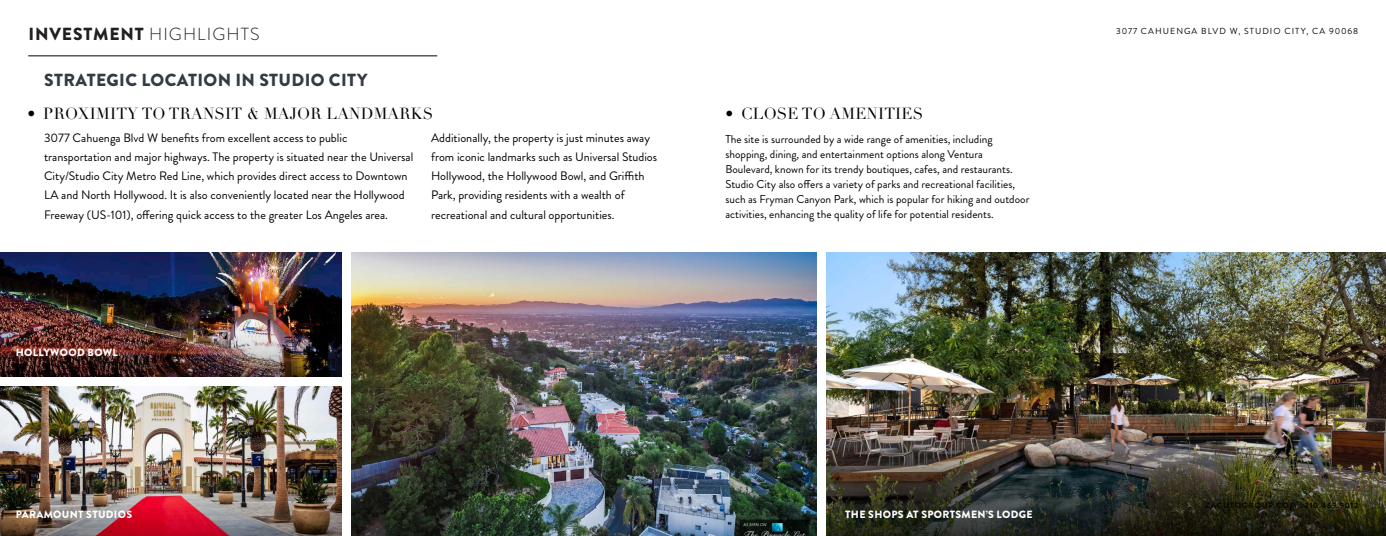
<style>
.page{position:relative;width:1386px;height:536px;background:#fff}
.page>*{position:absolute;margin:0;border:0;box-sizing:border-box;transform-origin:0 0}
.Header_2{font:900 17.5px "Brandon Grotesque";letter-spacing:.02em;color:#333b46}
.Body{font:900 17.5px "Brandon Grotesque";letter-spacing:.05em;color:#231f20}
.t1{font:15.75px "Didot";letter-spacing:.01em;color:#000}
.Body-2{font:12.25px/19.2px "Brandon Grotesque";color:#000}
.Body-3{font:11.38px/14.9px "Brandon Grotesque";color:#000}
.t2{font:900 10.5px "Brandon Grotesque";letter-spacing:.03em;color:#fff}
.t3{font:8.75px "Brandon Grotesque";letter-spacing:.12em;color:#040503}
.t4{font:700 7.88px "Brandon Grotesque";letter-spacing:.115em;color:#040503}
.s1{font-weight:300}
</style>
<div class="page">
<img style="left:827px;top:253px;width:559px;height:283px">
<img style="left:352px;top:252px;width:464px;height:284px">
<img style="left:0;top:253px;width:341px;height:51px">
<img style="left:0;top:386px;width:341px;height:92px">
<img style="left:0;top:304px;width:341px;height:72px">
<img style="left:0;top:478px;width:341px;height:58px">
<hr style="left:28px;top:56px;width:409px;height:1px;background:#000">
<p class="Body" style="left:28px;top:22px;width:233px">INVESTMENT <span class="s1">HIGHLIGHTS</span></p>
<p class="Header_2" style="left:44px;top:67px;width:325px">STRATEGIC LOCATION IN STUDIO CITY</p>
<p class="t1" style="left:28px;top:104px;width:407px">• PROXIMITY TO TRANSIT &amp; MAJOR LANDMARKS</p>
<p class="Body-2" style="left:431px;top:128px;width:228px">Additionally, the property is just minutes away from iconic landmarks such as Universal Studios Hollywood, the Hollywood Bowl, and Griffith Park, providing residents with a wealth of recreational and cultural opportunities.</p>
<p class="Body-2" style="left:44px;top:128px;width:371px">3077 Cahuenga Blvd W benefits from excellent access to public transportation and major highways. The property is situated near the Universal City/Studio City Metro Red Line, which provides direct access to Downtown LA and North Hollywood. It is also conveniently located near the Hollywood Freeway (US-101), offering quick access to the greater Los Angeles area.</p>
<p class="t2" style="left:16px;top:344px;width:104px">HOLLYWOOD BOWL</p>
<p class="t1" style="left:725px;top:104px;width:199px">• CLOSE TO AMENITIES</p>
<p class="Body-3" style="left:725px;top:132px;width:306px">The site is surrounded by a wide range of amenities, including shopping, dining, and entertainment options along Ventura Boulevard, known for its trendy boutiques, cafes, and restaurants.<br>Studio City also offers a variety of parks and recreational facilities, such as Fryman Canyon Park, which is popular for hiking and outdoor activities, enhancing the quality of life for potential residents.</p>
<p class="t2" style="left:16px;top:506px;width:118px">PARAMOUNT STUDIOS</p>
<p class="t2" style="left:845px;top:506px;width:189px">THE SHOPS AT SPORTSMEN’S LODGE</p>
<p class="t3" style="left:1116px;top:25px;width:243px">3077 CAHUENGA BLVD W, STUDIO CITY, CA 90068</p>
<p class="t4" style="left:1206px;top:499px;width:154px">ZACUTOGROUP.COM | 310.469.9012</p>
</div>
